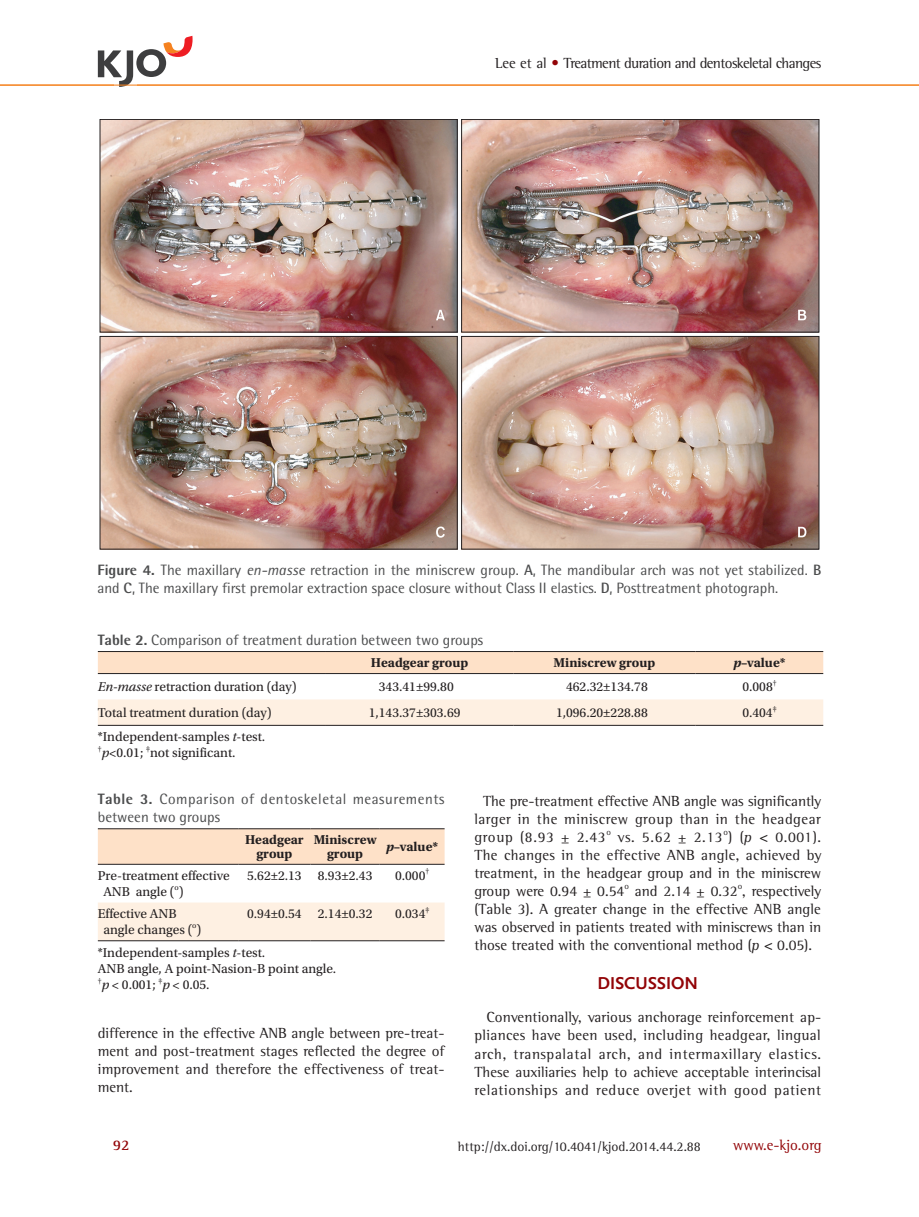
<style>
.page{position:relative;width:919px;height:1217px;background:#fff}
.page>*{position:absolute;margin:0;border:0;box-sizing:border-box;transform-origin:0 0}
.서론{font:700 18px "Nexus Sans";color:#920407}
.본문{font:15px/18px "Rotis Semi Serif Std";color:#231f20;text-align:justify}
.그림설명{font:15px/18px "Rotis Semi Sans Std";color:#4b4c4d}
.표제목{font:15px/18px "Rotis Semi Sans Std";letter-spacing:.035em;color:#4b4c4d}
.표제목-2{font:15px "Rotis Semi Sans Std";color:#4b4c4d}
.본문-2{font:15px "Rotis Semi Serif Std";letter-spacing:-.04em;color:#231f20}
.t1{font:15px "Rotis Semi Serif Std";color:#920407}
.t2{font:700 15px "Rotis Semi Serif Std";color:#920407}
.표내용{font:13.5px "Utopia Std";color:#231f20}
.표첫줄{font:700 13.5px "Utopia Std";color:#231f20}
.t3{font:13.5px "Rotis Semi Serif Std";color:#231f20}
.본문-3{font:8.7px "Rotis Semi Serif Std";color:#231f20}
.표내용-2{font:7.8px "Utopia Std";color:#231f20}
.s1{color:#920407}
.s2{font-weight:800}
.s3{font-style:italic}
.s4{font-weight:700}
</style>
<div class="page">
<svg style="left:98px;top:36px;width:94px;height:51px"></svg>
<hr style="left:0;top:85px;width:918px;height:1px;background:#f58220">
<img style="left:100px;top:119px;width:719px;height:430px">
<svg style="left:436px;top:309px;width:9px;height:11px"></svg>
<svg style="left:798px;top:309px;width:8px;height:11px"></svg>
<svg style="left:436px;top:526px;width:9px;height:11px"></svg>
<svg style="left:798px;top:526px;width:8px;height:11px"></svg>
<svg style="left:98px;top:652px;width:725px;height:72px"></svg>
<hr style="left:98px;top:651px;width:228px;height:1px;background:#231f20">
<hr style="left:98px;top:673px;width:228px;height:1px;background:#231f20">
<hr style="left:98px;top:724px;width:228px;height:1px;background:#231f20">
<hr style="left:326px;top:724px;width:187px;height:1px;background:#231f20">
<hr style="left:513px;top:724px;width:182px;height:1px;background:#231f20">
<hr style="left:695px;top:724px;width:128px;height:1px;background:#231f20">
<hr style="left:326px;top:651px;width:187px;height:1px;background:#231f20">
<hr style="left:326px;top:673px;width:187px;height:1px;background:#231f20">
<hr style="left:513px;top:651px;width:182px;height:1px;background:#231f20">
<hr style="left:513px;top:673px;width:182px;height:1px;background:#231f20">
<hr style="left:695px;top:651px;width:128px;height:1px;background:#231f20">
<hr style="left:695px;top:673px;width:128px;height:1px;background:#231f20">
<svg style="left:98px;top:829px;width:346px;height:111px"></svg>
<hr style="left:98px;top:828px;width:140px;height:1px;background:#231f20">
<hr style="left:98px;top:863px;width:140px;height:1px;background:#231f20">
<hr style="left:238px;top:828px;width:72px;height:1px;background:#231f20">
<hr style="left:238px;top:863px;width:72px;height:1px;background:#231f20">
<hr style="left:310px;top:828px;width:69px;height:1px;background:#231f20">
<hr style="left:310px;top:863px;width:69px;height:1px;background:#231f20">
<hr style="left:379px;top:828px;width:65px;height:1px;background:#231f20">
<hr style="left:379px;top:863px;width:65px;height:1px;background:#231f20">
<hr style="left:98px;top:940px;width:140px;height:1px;background:#231f20">
<hr style="left:238px;top:940px;width:72px;height:1px;background:#231f20">
<hr style="left:310px;top:940px;width:69px;height:1px;background:#231f20">
<hr style="left:379px;top:940px;width:65px;height:1px;background:#231f20">
<p class="본문-2" style="left:495px;top:54px;width:328px">Lee et al <span class="s1">•</span> Treatment duration and dentoskeletal changes</p>
<p class="그림설명" style="left:97px;top:561px;width:725px"><span class="s2">Figure 4.</span> The maxillary <span class="s3">en-masse</span> retraction in the miniscrew group. <span class="s4">A</span>, The mandibular arch was not yet stabilized. <span class="s4">B </span>and <span class="s4">C</span>, The maxillary first premolar extraction space closure without Class II elastics. <span class="s4">D</span>, Posttreatment photograph.</p>
<p class="표제목-2" style="left:98px;top:630px;width:387px"><span class="s2">Table 2.</span> Comparison of treatment duration between two groups</p>
<p class="표첫줄" style="left:371px;top:654px;width:99px">Headgear group</p>
<p class="표첫줄" style="left:553px;top:654px;width:103px">Miniscrew group</p>
<p class="표첫줄" style="left:733px;top:654px;width:54px"><span class="s3">p</span>–value*</p>
<p class="표내용" style="left:98px;top:679px;width:200px"><span class="s3">En-masse</span> retraction duration (day)</p>
<p class="표내용" style="left:379px;top:679px;width:76px">343.41±99.80</p>
<p class="표내용" style="left:566px;top:679px;width:83px">462.32±134.78</p>
<p class="표내용" style="left:742px;top:679px;width:32px">0.008</p>
<p class="표내용-2" style="left:772px;top:677px;width:5px">†</p>
<p class="표내용" style="left:98px;top:705px;width:175px">Total treatment duration (day)</p>
<p class="표내용" style="left:369px;top:705px;width:93px">1,143.37±303.69</p>
<p class="표내용" style="left:556px;top:705px;width:93px">1,096.20±228.88</p>
<p class="표내용" style="left:742px;top:705px;width:32px">0.404</p>
<p class="표내용-2" style="left:772px;top:703px;width:5px">‡</p>
<p class="표내용" style="left:98px;top:729px;width:169px">*Independent-samples <span class="s3">t</span>-test.</p>
<p class="표내용-2" style="left:98px;top:744px;width:5px">†</p>
<p class="표내용" style="left:102px;top:745px;width:43px"><span class="s3">p</span>&lt;0.01;</p>
<p class="표내용-2" style="left:146px;top:744px;width:5px">‡</p>
<p class="표내용" style="left:150px;top:745px;width:87px">not significant.</p>
<p class="표제목" style="left:98px;top:789px;width:348px"><span class="s2">Table 3.</span> Comparison of dentoskeletal measurements between two groups</p>
<p class="표첫줄" style="left:245px;top:831px;width:60px">Headgear</p>
<p class="표첫줄" style="left:256px;top:845px;width:37px">group</p>
<p class="본문" style="left:474px;top:792px;width:348px;text-indent:9px">The pre-treatment effective ANB angle was significantly larger in the miniscrew group than in the headgear group (8.93 ± 2.43</p>
<p class="본문-3" style="left:723px;top:827px;width:6px">o</p>
<p class="본문" style="left:474px;top:846px;width:348px">The changes in the effective ANB angle, achieved by treatment, in the headgear group and in the miniscrew group were 0.94 ± 0.54</p>
<p class="본문-3" style="left:606px;top:827px;width:6px">o</p>
<p class="본문" style="left:617px;top:828px;width:205px">vs. 5.62 ± 2.13 ) (<span class="s3">p</span> &lt; 0.001).</p>
<p class="표첫줄" style="left:313px;top:831px;width:64px">Miniscrew</p>
<p class="표첫줄" style="left:327px;top:845px;width:37px">group</p>
<p class="표첫줄" style="left:386px;top:838px;width:54px"><span class="s3">p</span>–value*</p>
<p class="표내용" style="left:247px;top:867px;width:56px">5.62±2.13</p>
<p class="표내용" style="left:318px;top:867px;width:56px">8.93±2.43</p>
<p class="표내용" style="left:395px;top:867px;width:32px">0.000</p>
<p class="표내용-2" style="left:425px;top:866px;width:5px">†</p>
<p class="표내용" style="left:98px;top:867px;width:133px">Pre-treatment effective</p>
<p class="표내용" style="left:103px;top:884px;width:82px">ANB angle ( )</p>
<p class="본문-3" style="left:737px;top:881px;width:6px">o</p>
<p class="본문" style="left:474px;top:900px;width:348px">(Table 3). A greater change in the effective ANB angle was observed in patients treated with miniscrews than in those treated with the conventional method (<span class="s3">p</span> &lt; 0.05).</p>
<p class="서론" style="left:597px;top:971px;width:102px">DISCUSSION</p>
<p class="본문" style="left:474px;top:1008px;width:348px;text-indent:12px">Conventionally, various anchorage reinforcement ap&shy;pliances have been used, including headgear, lingual arch, transpalatal arch, and intermaxillary elastics.<br>These auxiliaries help to achieve acceptable interincisal relationships and reduce overjet with good patient</p>
<p class="본문-3" style="left:624px;top:881px;width:6px">o</p>
<p class="본문" style="left:634px;top:882px;width:188px">and 2.14 ± 0.32 , respectively</p>
<p class="표내용-2" style="left:174px;top:882px;width:6px">o</p>
<p class="표내용" style="left:247px;top:906px;width:56px">0.94±0.54</p>
<p class="표내용" style="left:318px;top:906px;width:56px">2.14±0.32</p>
<p class="표내용" style="left:395px;top:906px;width:32px">0.034</p>
<p class="표내용-2" style="left:425px;top:904px;width:5px">‡</p>
<p class="표내용" style="left:98px;top:944px;width:169px">*Independent-samples <span class="s3">t</span>-test.</p>
<p class="표내용" style="left:98px;top:960px;width:240px">ANB angle, A point-Nasion-B point angle.</p>
<p class="표내용-2" style="left:98px;top:975px;width:5px">†</p>
<p class="표내용" style="left:102px;top:977px;width:56px"><span class="s3">p</span> &lt; 0.001;</p>
<p class="표내용-2" style="left:158px;top:975px;width:5px">‡</p>
<p class="표내용" style="left:162px;top:977px;width:49px"><span class="s3">p</span> &lt; 0.05.</p>
<p class="표내용" style="left:98px;top:906px;width:80px">Effective ANB</p>
<p class="표내용" style="left:103px;top:922px;width:99px">angle changes ( )</p>
<p class="표내용-2" style="left:192px;top:920px;width:6px">o</p>
<p class="본문" style="left:98px;top:1023px;width:348px">difference in the effective ANB angle between pre-treat&shy;ment and post-treatment stages reflected the degree of improvement and therefore the effectiveness of treat&shy;ment.</p>
<p class="t2" style="left:113px;top:1135px;width:18px">92</p>
<p class="t3" style="left:458px;top:1138px;width:244px">http://dx.doi.org/10.4041/kjod.2014.44.2.88</p>
<p class="t1" style="left:733px;top:1135px;width:90px">www.e-kjo.org</p>
</div>
